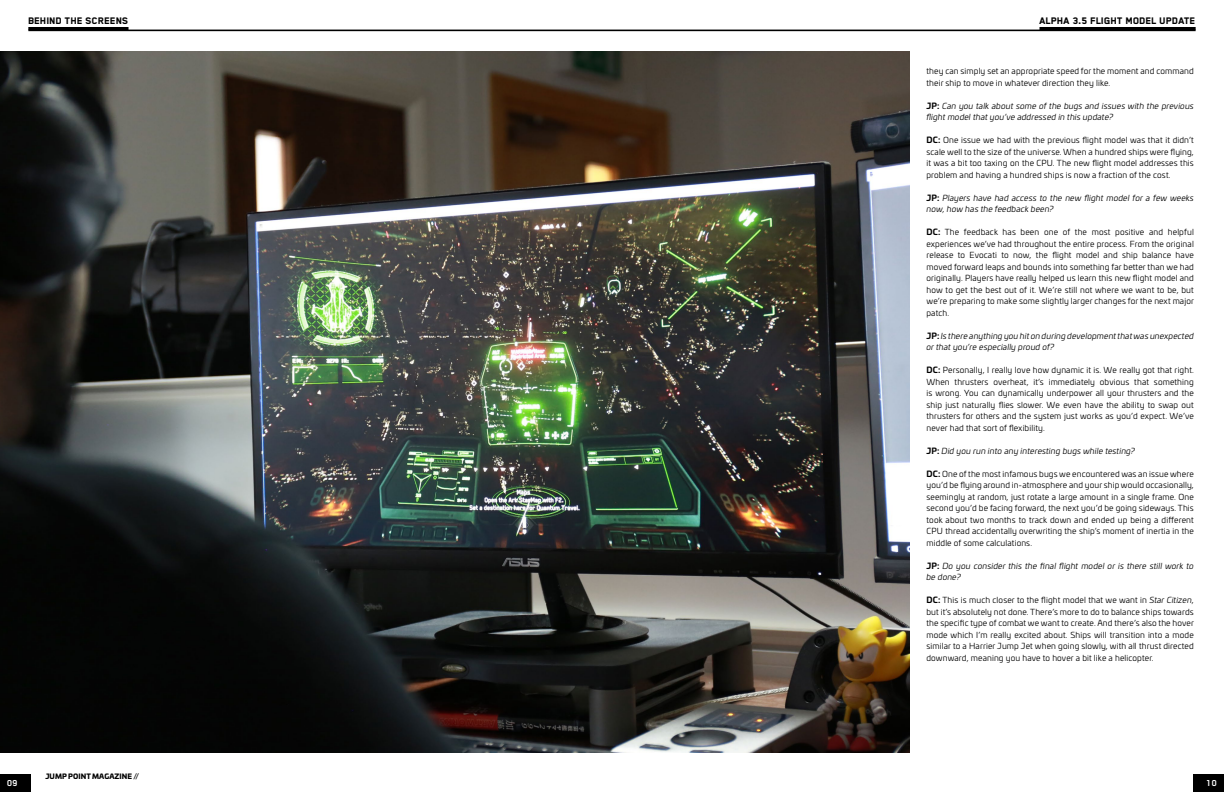
<style>
.page{position:relative;width:1224px;height:792px;background:#fff}
.page>*{position:absolute;margin:0;border:0;box-sizing:border-box;transform-origin:0 0}
.t1{font:800 11px "Blender Pro";letter-spacing:.01em;color:#000}
.t2{font:700 10px "Blender Pro";color:#fff}
.t3{font:8.2px/11.5px "Univia Pro";letter-spacing:.015em;color:#000;text-align:justify}
.t4{font:italic 8.2px/11.5px "Univia Pro";letter-spacing:.015em;color:#000}
.t5{font:900 7px "Univia Pro";letter-spacing:.01em;color:#000}
.s1{font-weight:700;font-style:normal}
.s2{font-weight:700}
.s3{font-style:italic}
</style>
<div class="page">
<img style="left:0;top:51px;width:909px;height:702px">
<hr style="left:28px;top:30px;width:584px;height:1px;background:#000">
<hr style="left:28px;top:27px;width:101px;height:3px;background:#000">
<hr style="left:612px;top:30px;width:584px;height:1px;background:#000">
<hr style="left:1040px;top:27px;width:156px;height:3px;background:#000">
<div style="left:0;top:774px;width:31px;height:18px;background:#000"></div>
<div style="left:1193px;top:774px;width:31px;height:18px;background:#000"></div>
<h1 class="t1" style="left:28px;top:15px;width:102px">BEHIND THE SCREENS</h1>
<h1 class="t1" style="left:1040px;top:15px;width:158px">ALPHA 3.5 FLIGHT MODEL UPDATE</h1>
<p class="t3" style="left:927px;top:65px;width:269px">they can simply set an appropriate speed for the moment and command their ship to move in whatever direction they like.</p>
<p class="t4" style="left:927px;top:99px;width:269px"><span class="s1">JP:</span> Can you talk about some of the bugs and issues with the previous flight model that you’ve addressed in this update?</p>
<p class="t3" style="left:927px;top:134px;width:269px"><span class="s2">DC:</span> One issue we had with the previous flight model was that it didn’t scale well to the size of the universe. When a hundred ships were flying, it was a bit too taxing on the CPU. The new flight model addresses this problem and having a hundred ships is now a fraction of the cost.</p>
<p class="t4" style="left:927px;top:191px;width:269px"><span class="s1">JP:</span> Players have had access to the new flight model for a few weeks now, how has the feedback been?</p>
<p class="t3" style="left:927px;top:226px;width:269px"><span class="s2">DC:</span> The feedback has been one of the most positive and helpful experiences we’ve had throughout the entire process. From the original release to Evocati to now, the flight model and ship balance have moved forward leaps and bounds into something far better than we had originally. Players have really helped us learn this new flight model and how to get the best out of it. We’re still not where we want to be, but we’re preparing to make some slightly larger changes for the next major patch.</p>
<p class="t4" style="left:927px;top:329px;width:269px"><span class="s1">JP:</span> Is there anything you hit on during development that was unexpected or that you’re especially proud of?</p>
<p class="t3" style="left:927px;top:364px;width:269px"><span class="s2">DC:</span> Personally, I really love how dynamic it is. We really got that right.<br>When thrusters overheat, it’s immediately obvious that something is wrong. You can dynamically underpower all your thrusters and the ship just naturally flies slower. We even have the ability to swap out thrusters for others and the system just works as you’d expect. We’ve never had that sort of flexibility.</p>
<p class="t4" style="left:927px;top:444px;width:210px"><span class="s1">JP:</span> Did you run into any interesting bugs while testing?</p>
<p class="t3" style="left:927px;top:467px;width:269px"><span class="s2">DC:</span> One of the most infamous bugs we encountered was an issue where you’d be flying around in-atmosphere and your ship would occasionally, seemingly at random, just rotate a large amount in a single frame. One second you’d be facing forward, the next you’d be going sideways. This took about two months to track down and ended up being a different CPU thread accidentally overwriting the ship’s moment of inertia in the middle of some calculations.</p>
<p class="t4" style="left:927px;top:559px;width:269px"><span class="s1">JP:</span> Do you consider this the final flight model or is there still work to be done?</p>
<p class="t3" style="left:927px;top:594px;width:269px"><span class="s2">DC:</span> This is much closer to the flight model that we want in <span class="s3">Star Citizen</span>, but it’s absolutely not done. There’s more to do to balance ships towards the specific type of combat we want to create. And there’s also the hover mode which I’m really excited about. Ships will transition into a mode similar to a Harrier Jump Jet when going slowly, with all thrust directed downward, meaning you have to hover a bit like a helicopter.</p>
<p class="t5" style="left:45px;top:771px;width:95px">JUMP POINT MAGAZINE //</p>
<p class="t2" style="left:7px;top:778px;width:12px">09</p>
<p class="t2" style="left:1206px;top:777px;width:12px">10</p>
</div>
